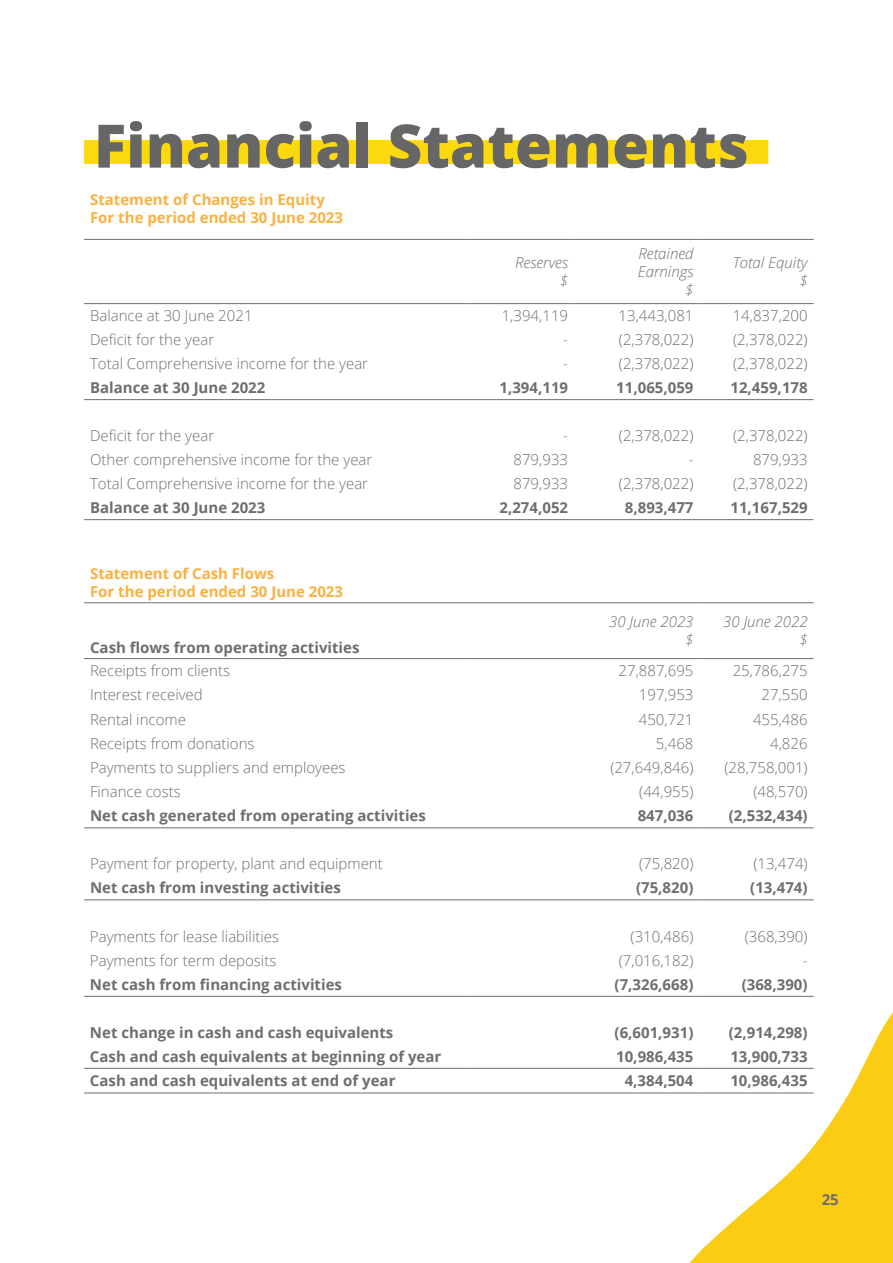
<style>
.page{position:relative;width:893px;height:1263px;background:#fff}
.page>*{position:absolute;margin:0;border:0;box-sizing:border-box;transform-origin:0 0}
.t1{font:800 60px "Open Sans";color:#666}
.t2{font:300 15px "Open Sans";color:#6d6e71}
.t3{font:700 15px "Open Sans";color:#6d6e71}
.t4{font:700 15px/18px "Open Sans";color:#fbb040}
.t5{font:italic 300 15px/18px "Open Sans";color:#6d6e71;text-align:right}
</style>
<div class="page">
<svg style="left:650px;top:995px;width:243px;height:268px"></svg>
<div style="left:84px;top:140px;width:684px;height:24px;background:#fbd90e"></div>
<hr style="left:84px;top:239px;width:383px;height:1px;background:#6d6e71">
<hr style="left:467px;top:239px;width:107px;height:1px;background:#6d6e71">
<hr style="left:574px;top:239px;width:125px;height:1px;background:#6d6e71">
<hr style="left:699px;top:239px;width:115px;height:1px;background:#6d6e71">
<hr style="left:84px;top:303px;width:383px;height:1px;background:#6d6e71">
<hr style="left:467px;top:303px;width:107px;height:1px;background:#6d6e71">
<hr style="left:574px;top:303px;width:125px;height:1px;background:#6d6e71">
<hr style="left:699px;top:303px;width:115px;height:1px;background:#6d6e71">
<hr style="left:84px;top:399px;width:383px;height:1px;background:#6d6e71">
<hr style="left:467px;top:399px;width:107px;height:1px;background:#6d6e71">
<hr style="left:574px;top:399px;width:125px;height:1px;background:#6d6e71">
<hr style="left:699px;top:399px;width:115px;height:1px;background:#6d6e71">
<hr style="left:84px;top:519px;width:383px;height:1px;background:#6d6e71">
<hr style="left:467px;top:519px;width:107px;height:1px;background:#6d6e71">
<hr style="left:574px;top:519px;width:125px;height:1px;background:#6d6e71">
<hr style="left:699px;top:519px;width:115px;height:1px;background:#6d6e71">
<hr style="left:84px;top:602px;width:383px;height:1px;background:#6d6e71">
<hr style="left:467px;top:602px;width:107px;height:1px;background:#6d6e71">
<hr style="left:574px;top:602px;width:125px;height:1px;background:#6d6e71">
<hr style="left:699px;top:602px;width:115px;height:1px;background:#6d6e71">
<hr style="left:84px;top:658px;width:383px;height:1px;background:#6d6e71">
<hr style="left:467px;top:658px;width:107px;height:1px;background:#6d6e71">
<hr style="left:574px;top:658px;width:125px;height:1px;background:#6d6e71">
<hr style="left:699px;top:658px;width:115px;height:1px;background:#6d6e71">
<hr style="left:84px;top:827px;width:383px;height:1px;background:#6d6e71">
<hr style="left:467px;top:827px;width:107px;height:1px;background:#6d6e71">
<hr style="left:574px;top:827px;width:125px;height:1px;background:#6d6e71">
<hr style="left:699px;top:827px;width:115px;height:1px;background:#6d6e71">
<hr style="left:84px;top:899px;width:383px;height:1px;background:#6d6e71">
<hr style="left:467px;top:899px;width:107px;height:1px;background:#6d6e71">
<hr style="left:574px;top:899px;width:125px;height:1px;background:#6d6e71">
<hr style="left:699px;top:899px;width:115px;height:1px;background:#6d6e71">
<hr style="left:84px;top:996px;width:383px;height:1px;background:#6d6e71">
<hr style="left:467px;top:996px;width:107px;height:1px;background:#6d6e71">
<hr style="left:574px;top:996px;width:125px;height:1px;background:#6d6e71">
<hr style="left:699px;top:996px;width:115px;height:1px;background:#6d6e71">
<hr style="left:84px;top:1068px;width:383px;height:1px;background:#6d6e71">
<hr style="left:467px;top:1068px;width:107px;height:1px;background:#6d6e71">
<hr style="left:574px;top:1068px;width:125px;height:1px;background:#6d6e71">
<hr style="left:699px;top:1068px;width:115px;height:1px;background:#6d6e71">
<hr style="left:84px;top:1092px;width:383px;height:1px;background:#6d6e71">
<hr style="left:467px;top:1092px;width:107px;height:1px;background:#6d6e71">
<hr style="left:574px;top:1092px;width:125px;height:1px;background:#6d6e71">
<hr style="left:699px;top:1092px;width:115px;height:1px;background:#6d6e71">
<h1 class="t1" style="left:94px;top:100px;width:656px">Financial Statements</h1>
<p class="t4" style="left:90px;top:190px;width:254px">Statement of Changes in Equity<br>For the period ended 30 June 2023</p>
<p class="t5" style="left:515px;top:253px;width:54px">Reserves $</p>
<p class="t5" style="left:638px;top:244px;width:57px">Retained<br>Earnings $</p>
<p class="t5" style="left:733px;top:253px;width:77px">Total Equity $</p>
<p class="t2" style="left:90px;top:305px;width:164px">Balance at 30 June 2021</p>
<p class="t2" style="left:502px;top:305px;width:68px">1,394,119</p>
<p class="t2" style="left:618px;top:305px;width:76px">13,443,081</p>
<p class="t2" style="left:733px;top:305px;width:76px">14,837,200</p>
<p class="t2" style="left:90px;top:329px;width:126px">Deficit for the year</p>
<p class="t2" style="left:563px;top:329px;width:6px">-</p>
<p class="t2" style="left:619px;top:329px;width:76px">(2,378,022)</p>
<p class="t2" style="left:733px;top:329px;width:76px">(2,378,022)</p>
<p class="t2" style="left:90px;top:353px;width:280px">Total Comprehensive income for the year</p>
<p class="t2" style="left:563px;top:353px;width:6px">-</p>
<p class="t2" style="left:619px;top:353px;width:76px">(2,378,022)</p>
<p class="t2" style="left:733px;top:353px;width:76px">(2,378,022)</p>
<p class="t3" style="left:90px;top:377px;width:177px">Balance at 30 June 2022</p>
<p class="t3" style="left:499px;top:377px;width:70px">1,394,119</p>
<p class="t3" style="left:616px;top:377px;width:79px">11,065,059</p>
<p class="t3" style="left:730px;top:377px;width:79px">12,459,178</p>
<p class="t2" style="left:90px;top:425px;width:126px">Deficit for the year</p>
<p class="t2" style="left:563px;top:425px;width:6px">-</p>
<p class="t2" style="left:619px;top:425px;width:76px">(2,378,022)</p>
<p class="t2" style="left:733px;top:425px;width:76px">(2,378,022)</p>
<p class="t2" style="left:90px;top:449px;width:284px">Other comprehensive income for the year</p>
<p class="t2" style="left:513px;top:449px;width:56px">879,933</p>
<p class="t2" style="left:689px;top:449px;width:6px">-</p>
<p class="t2" style="left:753px;top:449px;width:56px">879,933</p>
<p class="t2" style="left:90px;top:473px;width:280px">Total Comprehensive income for the year</p>
<p class="t2" style="left:513px;top:473px;width:56px">879,933</p>
<p class="t2" style="left:619px;top:473px;width:76px">(2,378,022)</p>
<p class="t2" style="left:733px;top:473px;width:76px">(2,378,022)</p>
<p class="t3" style="left:90px;top:497px;width:177px">Balance at 30 June 2023</p>
<p class="t3" style="left:499px;top:497px;width:70px">2,274,052</p>
<p class="t3" style="left:625px;top:497px;width:70px">8,893,477</p>
<p class="t3" style="left:730px;top:497px;width:79px">11,167,529</p>
<p class="t4" style="left:90px;top:564px;width:254px">Statement of Cash Flows<br>For the period ended 30 June 2023</p>
<p class="t3" style="left:90px;top:636px;width:271px">Cash flows from operating activities</p>
<p class="t5" style="left:609px;top:612px;width:86px">30 June 2023 $</p>
<p class="t5" style="left:723px;top:612px;width:86px">30 June 2022 $</p>
<p class="t2" style="left:90px;top:660px;width:142px">Receipts from clients</p>
<p class="t2" style="left:618px;top:660px;width:76px">27,887,695</p>
<p class="t2" style="left:733px;top:660px;width:76px">25,786,275</p>
<p class="t2" style="left:90px;top:684px;width:114px">Interest received</p>
<p class="t2" style="left:639px;top:684px;width:56px">197,953</p>
<p class="t2" style="left:762px;top:684px;width:48px">27,550</p>
<p class="t2" style="left:90px;top:709px;width:97px">Rental income</p>
<p class="t2" style="left:639px;top:709px;width:56px">450,721</p>
<p class="t2" style="left:753px;top:709px;width:56px">455,486</p>
<p class="t2" style="left:90px;top:733px;width:166px">Receipts from donations</p>
<p class="t2" style="left:656px;top:733px;width:39px">5,468</p>
<p class="t2" style="left:770px;top:733px;width:39px">4,826</p>
<p class="t2" style="left:90px;top:757px;width:257px">Payments to suppliers and employees</p>
<p class="t2" style="left:610px;top:757px;width:85px">(27,649,846)</p>
<p class="t2" style="left:724px;top:757px;width:85px">(28,758,001)</p>
<p class="t2" style="left:90px;top:781px;width:92px">Finance costs</p>
<p class="t2" style="left:639px;top:781px;width:56px">(44,955)</p>
<p class="t2" style="left:753px;top:781px;width:56px">(48,570)</p>
<p class="t3" style="left:90px;top:805px;width:337px">Net cash generated from operating activities</p>
<p class="t3" style="left:638px;top:805px;width:57px">847,036</p>
<p class="t3" style="left:729px;top:805px;width:80px">(2,532,434)</p>
<p class="t2" style="left:90px;top:854px;width:294px">Payment for property, plant and equipment</p>
<p class="t2" style="left:639px;top:854px;width:56px">(75,820)</p>
<p class="t2" style="left:753px;top:854px;width:56px">(13,474)</p>
<p class="t3" style="left:90px;top:877px;width:252px">Net cash from investing activities</p>
<p class="t3" style="left:636px;top:877px;width:59px">(75,820)</p>
<p class="t3" style="left:750px;top:877px;width:59px">(13,474)</p>
<p class="t2" style="left:90px;top:927px;width:191px">Payments for lease liabilities</p>
<p class="t2" style="left:631px;top:927px;width:64px">(310,486)</p>
<p class="t2" style="left:745px;top:927px;width:64px">(368,390)</p>
<p class="t2" style="left:90px;top:950px;width:188px">Payments for term deposits</p>
<p class="t2" style="left:619px;top:950px;width:76px">(7,016,182)</p>
<p class="t2" style="left:803px;top:950px;width:6px">-</p>
<p class="t3" style="left:90px;top:974px;width:254px">Net cash from financing activities</p>
<p class="t3" style="left:615px;top:974px;width:80px">(7,326,668)</p>
<p class="t3" style="left:742px;top:974px;width:67px">(368,390)</p>
<p class="t3" style="left:90px;top:1022px;width:305px">Net change in cash and cash equivalents</p>
<p class="t3" style="left:615px;top:1022px;width:80px">(6,601,931)</p>
<p class="t3" style="left:729px;top:1022px;width:80px">(2,914,298)</p>
<p class="t3" style="left:90px;top:1046px;width:353px">Cash and cash equivalents at beginning of year</p>
<p class="t3" style="left:616px;top:1046px;width:79px">10,986,435</p>
<p class="t3" style="left:730px;top:1046px;width:79px">13,900,733</p>
<p class="t3" style="left:90px;top:1070px;width:307px">Cash and cash equivalents at end of year</p>
<p class="t3" style="left:625px;top:1070px;width:70px">4,384,504</p>
<p class="t3" style="left:730px;top:1070px;width:79px">10,986,435</p>
<p class="t3" style="left:822px;top:1189px;width:19px">25</p>
</div>
